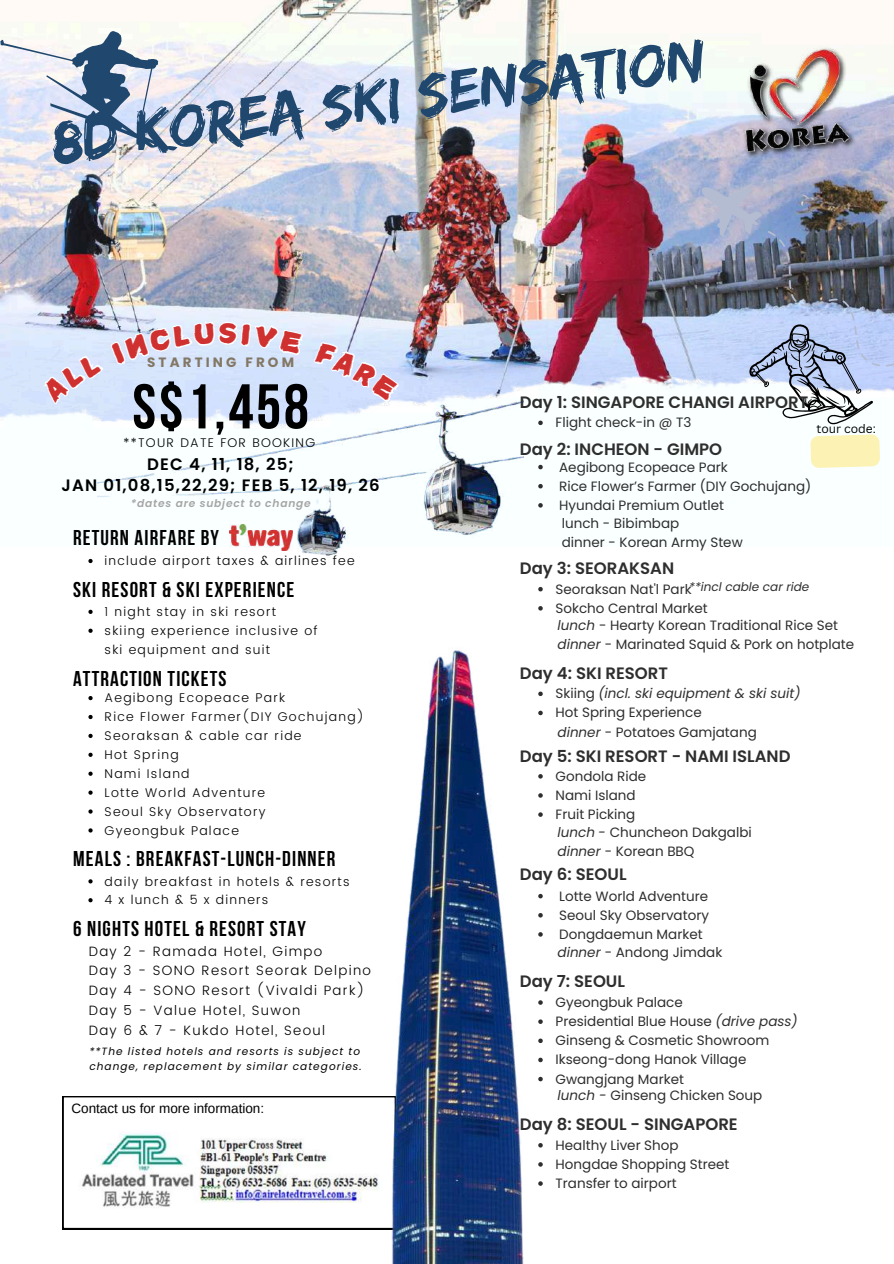
<style>
.page{position:relative;width:894px;height:1264px;background:#fff}
.page>*{position:absolute;margin:0;border:0;box-sizing:border-box;transform-origin:0 0}
.t1{font:63px "Edo";color:#20476e}
.t2{font:63px "Bebas Neue Cyrillic";color:#000}
.t3{font:700 21.3px "Bebas Neue";letter-spacing:.055em;color:#000}
.t4{font:600 16.5px "Poppins";color:#2e2e2e}
.t5{font:600 16.5px/21.3px "Poppins";letter-spacing:.07em;color:#000;text-align:center}
.t6{font:13.5px/18.9px "Poppins";color:#2e2e2e}
.t7{font:300 13.5px/20px "Poppins";letter-spacing:.1em;color:#000}
.t8{font:13.5px "Arimo";color:#000}
.t9{font:700 13.5px "Poppins";letter-spacing:.23em;color:#837765}
.t10{font:300 12.6px/18.9px "Poppins";letter-spacing:.1em;color:#000}
.t11{font:italic 12px "Poppins";color:#2e2e2e}
.t12{font:12px "Canva Sans";color:#000}
.t13{font:italic 600 10.65px "Poppins";letter-spacing:.07em;color:#a6a6a6}
.t14{font:italic 10.5px/15.8px "Poppins";letter-spacing:.1em;color:#000}
.s1{font-style:italic}
</style>
<div class="page">
<img style="left:0;top:0;width:893px;height:309px">
<img style="left:0;top:309px;width:880px;height:199px">
<img style="left:737px;top:43px;width:121px;height:121px">
<svg style="left:0;top:31px;width:22px;height:119px"></svg>
<img style="left:698px;top:186px;width:195px;height:238px">
<svg style="left:63px;top:1096px;width:272px;height:132px"></svg>
<img style="left:98px;top:355px;width:425px;height:201px">
<img style="left:335px;top:650px;width:208px;height:613px">
<svg style="left:88px;top:559px;width:5px;height:4px"></svg>
<img style="left:22px;top:23px;width:171px;height:469px">
<svg style="left:88px;top:879px;width:5px;height:4px"></svg>
<svg style="left:88px;top:898px;width:5px;height:4px"></svg>
<svg style="left:88px;top:609px;width:5px;height:5px"></svg>
<svg style="left:88px;top:628px;width:5px;height:5px"></svg>
<svg style="left:538px;top:465px;width:4px;height:4px"></svg>
<svg style="left:538px;top:484px;width:4px;height:4px"></svg>
<svg style="left:538px;top:503px;width:4px;height:4px"></svg>
<svg style="left:538px;top:691px;width:4px;height:5px"></svg>
<svg style="left:538px;top:710px;width:4px;height:5px"></svg>
<svg style="left:538px;top:774px;width:4px;height:4px"></svg>
<svg style="left:538px;top:793px;width:4px;height:4px"></svg>
<svg style="left:538px;top:812px;width:4px;height:4px"></svg>
<svg style="left:538px;top:893px;width:4px;height:5px"></svg>
<svg style="left:538px;top:913px;width:4px;height:4px"></svg>
<svg style="left:538px;top:932px;width:4px;height:4px"></svg>
<svg style="left:538px;top:587px;width:4px;height:4px"></svg>
<svg style="left:538px;top:606px;width:4px;height:4px"></svg>
<svg style="left:538px;top:1000px;width:4px;height:4px"></svg>
<svg style="left:538px;top:1019px;width:4px;height:4px"></svg>
<svg style="left:538px;top:1038px;width:4px;height:5px"></svg>
<svg style="left:538px;top:1057px;width:4px;height:5px"></svg>
<svg style="left:538px;top:1076px;width:4px;height:5px"></svg>
<svg style="left:538px;top:1142px;width:4px;height:5px"></svg>
<svg style="left:538px;top:1162px;width:4px;height:4px"></svg>
<svg style="left:538px;top:1181px;width:4px;height:4px"></svg>
<svg style="left:88px;top:696px;width:5px;height:4px"></svg>
<svg style="left:88px;top:715px;width:5px;height:4px"></svg>
<svg style="left:88px;top:733px;width:5px;height:5px"></svg>
<svg style="left:88px;top:752px;width:5px;height:5px"></svg>
<svg style="left:88px;top:771px;width:5px;height:4px"></svg>
<svg style="left:88px;top:790px;width:5px;height:4px"></svg>
<svg style="left:88px;top:809px;width:5px;height:4px"></svg>
<svg style="left:88px;top:828px;width:5px;height:4px"></svg>
<svg style="left:810px;top:434px;width:69px;height:34px;background:#faf3ba"></svg>
<svg style="left:538px;top:420px;width:4px;height:5px"></svg>
<img style="left:73px;top:1120px;width:309px;height:93px">
<svg style="left:15px;top:279px;width:391px;height:175px"></svg>
<h1 class="t1" style="left:48px;top:104px;width:660px;rotate:-7deg">8D KOREA SKI SENSATION</h1>
<p class="t9" style="left:147px;top:352px;width:148px">STARTING FROM</p>
<h1 class="t2" style="left:132px;top:381px;width:178px">S$1,458</h1>
<p class="t10" style="left:123px;top:433px;width:193px">**TOUR DATE FOR BOOKING</p>
<p class="t5" style="left:61px;top:453px;width:319px">DEC 4, 11, 18, 25;<br>JAN 01,08,15,22,29; FEB 5, 12, 19, 26</p>
<p class="t13" style="left:131px;top:496px;width:181px">*dates are subject to change</p>
<h2 class="t3" style="left:73px;top:529px;width:147px">RETURN AIRFARE BY</h2>
<p class="t10" style="left:104px;top:551px;width:251px">include airport taxes &amp; airlines fee</p>
<h2 class="t3" style="left:73px;top:581px;width:222px">SKI RESORT &amp; SKI EXPERIENCE</h2>
<p class="t10" style="left:105px;top:602px;width:214px">1 night stay in ski resort skiing experience inclusive of ski equipment and suit</p>
<h2 class="t3" style="left:73px;top:669px;width:155px">ATTRACTION TICKETS</h2>
<p class="t10" style="left:105px;top:688px;width:261px">Aegibong Ecopeace Park<br>Rice Flower Farmer(DIY Gochujang)<br>Seoraksan &amp; cable car ride<br>Hot Spring<br>Nami Island<br>Lotte World Adventure<br>Seoul Sky Observatory<br>Gyeongbuk Palace</p>
<h2 class="t3" style="left:73px;top:850px;width:264px">MEALS : BREAKFAST-LUNCH-DINNER</h2>
<p class="t10" style="left:104px;top:871px;width:246px">daily breakfast in hotels &amp; resorts<br>4 x lunch &amp; 5 x dinners</p>
<h2 class="t3" style="left:73px;top:919px;width:234px">6 NIGHTS HOTEL &amp; RESORT STAY</h2>
<p class="t7" style="left:89px;top:941px;width:235px">Day 2 - Ramada Hotel, Gimpo</p>
<p class="t7" style="left:89px;top:980px;width:277px">Day 4 - SONO Resort (Vivaldi Park)<br>Day 5 - Value Hotel, Suwon<br>Day 6 &amp; 7 - Kukdo Hotel, Seoul</p>
<p class="t7" style="left:89px;top:960px;width:284px">Day 3 - SONO Resort Seorak Delpino</p>
<p class="t14" style="left:89px;top:1042px;width:274px">**The listed hotels and resorts is subject to change, replacement by similar categories.</p>
<p class="t8" style="left:71px;top:1100px;width:194px">Contact us for more information:</p>
<p class="t4" style="left:520px;top:390px;width:290px">Day 1: SINGAPORE CHANGI AIRPORT</p>
<p class="t6" style="left:555px;top:413px;width:137px">Flight check-in @ T3</p>
<p class="t12" style="left:816px;top:420px;width:61px">tour code:</p>
<p class="t4" style="left:520px;top:437px;width:204px">Day 2: INCHEON - GIMPO</p>
<p class="t6" style="left:559px;top:457px;width:253px">Aegibong Ecopeace Park<br>Rice Flower’s Farmer (DIY Gochujang)<br>Hyundai Premium Outlet<br>lunch - Bibimbap<br>dinner - Korean Army Stew</p>
<p class="t4" style="left:520px;top:557px;width:156px">Day 3: SEORAKSAN</p>
<p class="t11" style="left:689px;top:578px;width:122px">**incl cable car ride</p>
<p class="t6" style="left:555px;top:579px;width:154px">Seoraksan Nat'l Park<br>Sokcho Central Market</p>
<p class="t6" style="left:557px;top:615px;width:298px"><span class="s1">lunch</span> - Hearty Korean Traditional Rice Set <span class="s1">dinner</span> - Marinated Squid &amp; Pork on hotplate</p>
<p class="t4" style="left:520px;top:661px;width:149px">Day 4: SKI RESORT</p>
<p class="t6" style="left:555px;top:684px;width:246px">Skiing <span class="s1">(incl. ski equipment &amp; ski suit)<br></span>Hot Spring Experience<br><span class="s1">dinner</span> - Potatoes Gamjatang</p>
<p class="t4" style="left:520px;top:744px;width:272px">Day 5: SKI RESORT - NAMI ISLAND</p>
<p class="t6" style="left:555px;top:766px;width:198px">Gondola Ride<br>Nami Island<br>Fruit Picking<br><span class="s1">lunch</span> - Chuncheon Dakgalbi <span class="s1">dinner</span> - Korean BBQ</p>
<p class="t4" style="left:520px;top:862px;width:108px">Day 6: SEOUL</p>
<p class="t6" style="left:557px;top:886px;width:166px">Lotte World Adventure<br>Seoul Sky Observatory<br>Dongdaemun Market <span class="s1">dinner</span> - Andong Jimdak</p>
<p class="t4" style="left:520px;top:969px;width:107px">Day 7: SEOUL</p>
<p class="t6" style="left:555px;top:992px;width:243px">Gyeongbuk Palace<br>Presidential Blue House <span class="s1">(drive pass)<br></span>Ginseng &amp; Cosmetic Showroom<br>Ikseong-dong Hanok Village<br>Gwangjang Market</p>
<p class="t6" style="left:557px;top:1086px;width:206px"><span class="s1">lunch -</span> Ginseng Chicken Soup</p>
<p class="t4" style="left:520px;top:1112px;width:219px">Day 8: SEOUL - SINGAPORE</p>
<p class="t6" style="left:555px;top:1135px;width:175px">Healthy Liver Shop<br>Hongdae Shopping Street<br>Transfer to airport</p>
</div>
